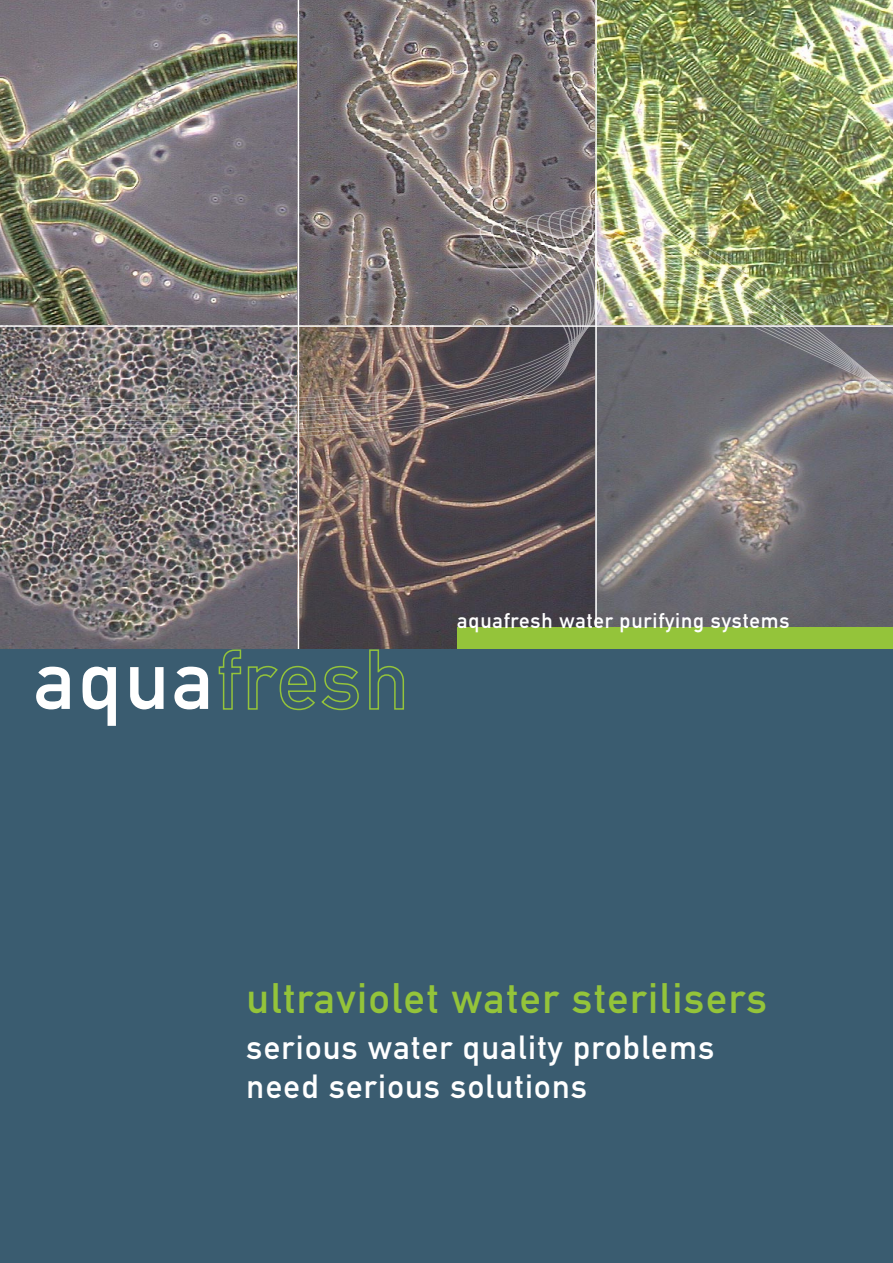
<style>
.page{position:relative;width:893px;height:1263px;background:#fff}
.page>*{position:absolute;margin:0;border:0;box-sizing:border-box;transform-origin:0 0}
.t1{font:82.5px "DIN Mittelschrift Std";color:#fff}
.t2{font:42px "DIN Mittelschrift Std";letter-spacing:.04em;color:#94c43a}
.t3{font:33px "DIN Mittelschrift Std";letter-spacing:.04em;color:#fff}
.t4{font:21px "DIN Mittelschrift Std";letter-spacing:.04em;color:#fff}
</style>
<div class="page">
<img style="left:0;top:0;width:893px;height:202px">
<img style="left:0;top:455px;width:595px;height:194px">
<img style="left:597px;top:455px;width:296px;height:173px">
<img style="left:0;top:202px;width:893px;height:251px">
<hr style="left:0;top:325px;width:893px;height:2px;background:#fff">
<hr style="left:298px;top:0;width:1px;height:653px;background:#fff">
<hr style="left:595px;top:0;width:2px;height:653px;background:#fff">
<div style="left:457px;top:628px;width:436px;height:21px;background:#94c43a"></div>
<div style="left:0;top:649px;width:893px;height:614px;background:#3a5c70"></div>
<svg style="left:218px;top:649px;width:141px;height:62px"></svg>
<svg style="left:369px;top:649px;width:35px;height:61px"></svg>
<p class="t1" style="left:34px;top:631px;width:181px">aqua</p>
<p class="t4" style="left:457px;top:608px;width:334px">aquafresh water purifying systems</p>
<p class="t2" style="left:247px;top:974px;width:522px">ultraviolet water sterilisers</p>
<p class="t3" style="left:247px;top:1028px;width:469px">serious water quality problems</p>
<p class="t3" style="left:247px;top:1067px;width:342px">need serious solutions</p>
</div>
